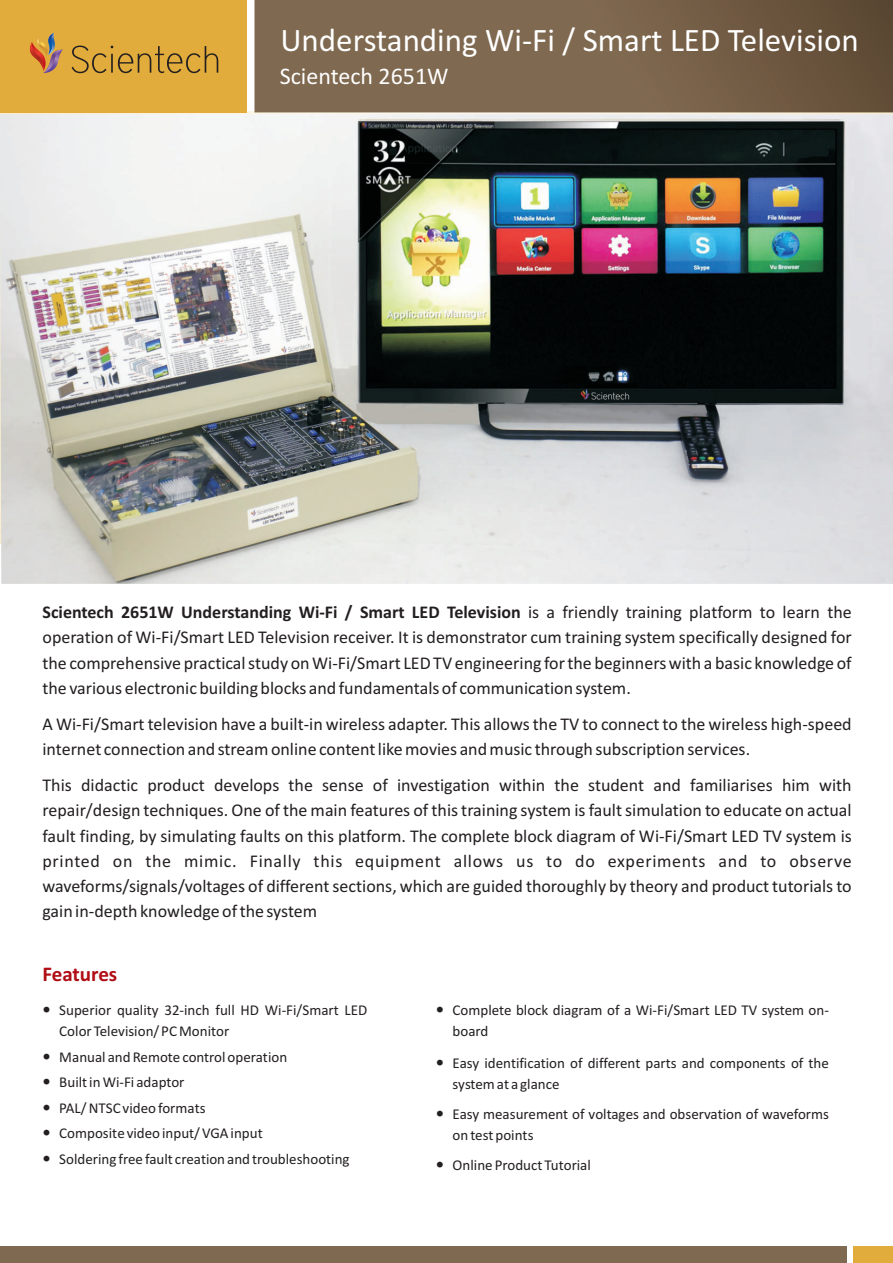
<style>
.page{position:relative;width:893px;height:1263px;background:#fff}
.page>*{position:absolute;margin:0;border:0;box-sizing:border-box;transform-origin:0 0}
.t1{font:33px "Calibri";color:#fff}
.t2{font:24px "Calibri";color:#fff}
.t3{font:700 21px "Calibri";color:#b00d15}
.t4{font:18px/25.2px "Calibri";color:#231f20;text-align:justify}
.t5{font:15px/21px "Calibri";color:#231f20}
.s1{font-weight:700}
</style>
<div class="page">
<div style="left:0;top:1246px;width:846px;height:17px;background:#7f6950"></div>
<div style="left:854px;top:1246px;width:39px;height:17px;background:#e1ac3c"></div>
<img style="left:0;top:114px;width:893px;height:470px">
<svg style="left:254px;top:0;width:639px;height:112px;background:#78624a"></svg>
<div style="left:0;top:0;width:246px;height:112px;background:#e1ac3c"></div>
<svg style="left:72px;top:46px;width:146px;height:27px"></svg>
<svg style="left:29px;top:33px;width:34px;height:40px"></svg>
<h1 class="t1" style="left:280px;top:26px;width:580px">Understanding Wi-Fi / Smart LED Television</h1>
<h2 class="t2" style="left:280px;top:66px;width:170px">Scientech 2651W</h2>
<p class="t4" style="left:43px;top:601px;width:811px"><span class="s1">Scientech 2651W Understanding Wi-Fi / Smart LED Television</span> is a friendly training platform to learn the operation of Wi-Fi/Smart LED Television receiver. It is demonstrator cum training system specifically designed for the comprehensive practical study on Wi-Fi/Smart LED TV engineering for the beginners with a basic knowledge of the various electronic building blocks and fundamentals of communication system.</p>
<p class="t4" style="left:42px;top:713px;width:811px">A Wi-Fi/Smart television have a built-in wireless adapter. This allows the TV to connect to the wireless high-speed internet connection and stream online content like movies and music through subscription services.</p>
<p class="t4" style="left:42px;top:774px;width:811px">This didactic product develops the sense of investigation within the student and familiarises him with repair/design techniques. One of the main features of this training system is fault simulation to educate on actual fault finding, by simulating faults on this platform. The complete block diagram of Wi-Fi/Smart LED TV system is printed on the mimic. Finally this equipment allows us to do experiments and to observe waveforms/signals/voltages of different sections, which are guided thoroughly by theory and product tutorials to gain in-depth knowledge of the system</p>
<p class="t3" style="left:43px;top:965px;width:76px">Features</p>
<p class="t5" style="left:59px;top:1001px;width:309px">Superior quality 32-inch full HD Wi-Fi/Smart LED<br>Color Television/ PC Monitor</p>
<p class="t5" style="left:59px;top:1045px;width:292px;line-height:25.5px">Manual and Remote control operation<br>Built in Wi-Fi adaptor<br>PAL/ NTSC video formats<br>Composite video input/ VGA input<br>Soldering free fault creation and troubleshooting</p>
<p class="t5" style="left:453px;top:1001px;width:378px">Complete block diagram of a Wi-Fi/Smart LED TV system on&shy;board</p>
<p class="t5" style="left:453px;top:1054px;width:378px">Easy identification of different parts and components of the system at a glance</p>
<p class="t5" style="left:453px;top:1105px;width:378px">Easy measurement of voltages and observation of waveforms on test points</p>
<p class="t5" style="left:453px;top:1156px;width:140px">Online Product Tutorial</p>
</div>
